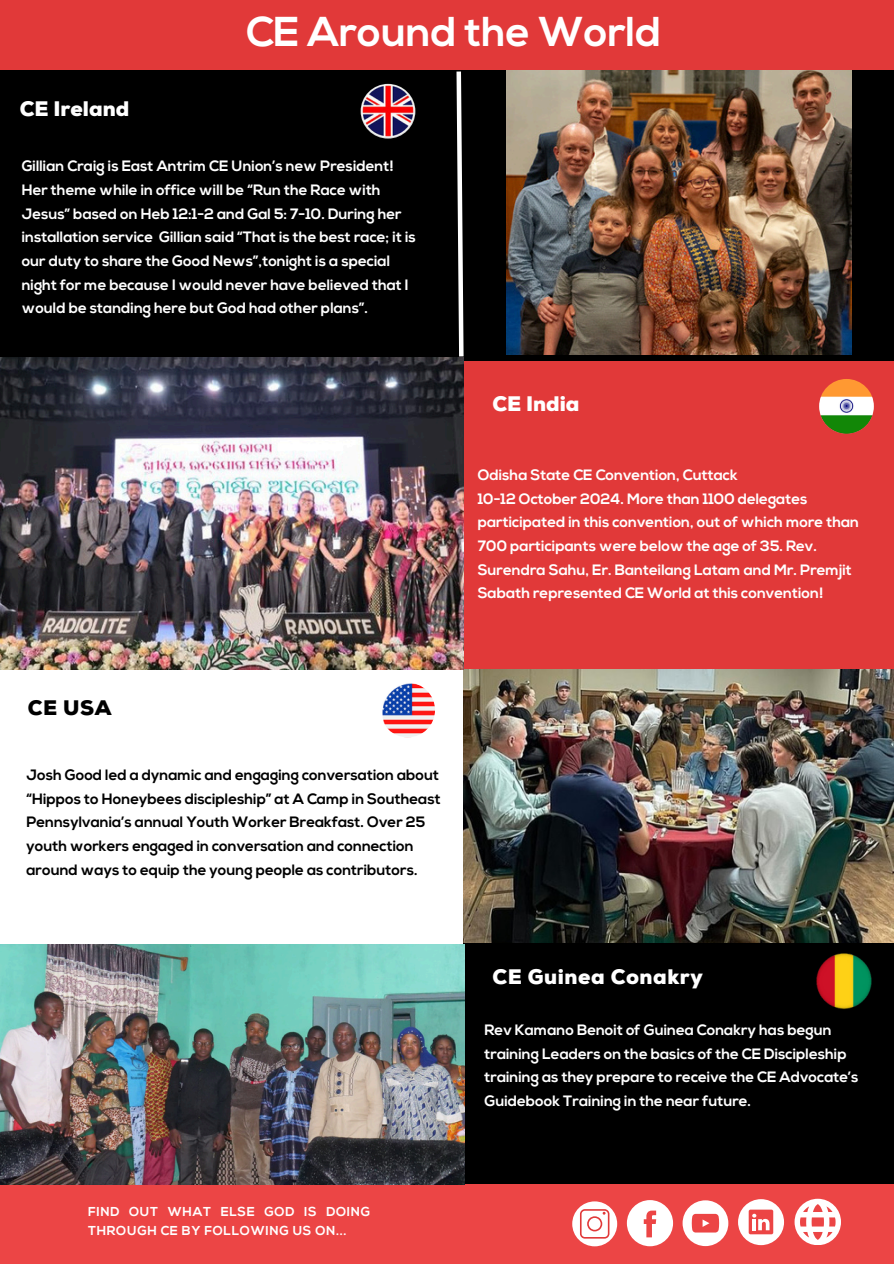
<style>
.page{position:relative;width:894px;height:1264px;background:#fff}
.page>*{position:absolute;margin:0;border:0;box-sizing:border-box;transform-origin:0 0}
.t1{font:700 41.7px "Nexa";color:#fff}
.t2{font:900 21px "Nexa";letter-spacing:.015em;color:#fff}
.t3{font:900 21px "Nexa";color:#000}
.t4{font:700 15px/23.7px "Nexa";color:#fff}
.t5{font:700 15px/23.7px "Nexa";color:#000}
.t6{font:700 12.9px/19.4px "Nexa";letter-spacing:.05em;color:#fff}
</style>
<div class="page">
<div style="left:0;top:0;width:893px;height:70px;background:#e13939"></div>
<div style="left:0;top:1183px;width:893px;height:80px;background:#ec4545"></div>
<svg style="left:682px;top:1200px;width:46px;height:45px"></svg>
<svg style="left:626px;top:1200px;width:47px;height:46px"></svg>
<svg style="left:738px;top:1199px;width:45px;height:46px"></svg>
<svg style="left:794px;top:1198px;width:46px;height:46px"></svg>
<div style="left:572px;top:1201px;width:45px;height:45px;background:#fff;border-radius:50%"></div>
<svg style="left:580px;top:1209px;width:29px;height:29px"></svg>
<div style="left:463px;top:356px;width:430px;height:313px;background:#e13939"></div>
<img style="left:818px;top:379px;width:55px;height:54px;border-radius:50%">
<div style="left:0;top:70px;width:893px;height:291px;background:#000"></div>
<img style="left:360px;top:84px;width:55px;height:55px;border-radius:50%">
<img style="left:380px;top:682px;width:55px;height:55px;border-radius:50%">
<div style="left:463px;top:936px;width:430px;height:247px;background:#000"></div>
<img style="left:507px;top:70px;width:344px;height:285px">
<svg style="left:456px;top:71px;width:8px;height:290px"></svg>
<img style="left:463px;top:669px;width:430px;height:273px">
<img style="left:0;top:357px;width:463px;height:312px">
<img style="left:816px;top:953px;width:56px;height:56px">
<img style="left:0;top:944px;width:464px;height:239px">
<h4 class="t2" style="left:20px;top:100px;width:111px">CE Ireland</h4>
<p class="t1" style="left:246px;top:15px;width:416px">CE Around the World</p>
<h5 class="t4" style="left:22px;top:156px;width:395px">Gillian Craig is East Antrim CE Union’s new President!<br>Her theme while in office will be “Run the Race with Jesus” based on Heb 12:1-2 and Gal 5: 7-10. During her installation service Gillian said “That is the best race; it is our duty to share the Good News”,tonight is a special night for me because I would never have believed that I would be standing here but God had other plans”.</h5>
<h5 class="t2" style="left:492px;top:395px;width:89px">CE India</h5>
<p class="t4" style="left:477px;top:464px;width:383px">Odisha State CE Convention, Cuttack<br>10-12 October 2024. More than 1100 delegates participated in this convention, out of which more than 700 participants were below the age of 35. Rev.<br>Surendra Sahu, Er. Banteilang Latam and Mr. Premjit Sabath represented CE World at this convention!</p>
<h3 class="t3" style="left:28px;top:698px;width:85px">CE USA</h3>
<h3 class="t5" style="left:26px;top:764px;width:416px">Josh Good led a dynamic and engaging conversation about “Hippos to Honeybees discipleship” at A Camp in Southeast Pennsylvania’s annual Youth Worker Breakfast. Over 25 youth workers engaged in conversation and connection around ways to equip the young people as contributors.</h3>
<h2 class="t6" style="left:88px;top:1202px;width:283px">FIND OUT WHAT ELSE GOD IS DOING<br>THROUGH CE BY FOLLOWING US ON...</h2>
<p class="t2" style="left:492px;top:968px;width:212px">CE Guinea Conakry</p>
<p class="t4" style="left:484px;top:1019px;width:375px">Rev Kamano Benoit of Guinea Conakry has begun training Leaders on the basics of the CE Discipleship training as they prepare to receive the CE Advocate’s Guidebook Training in the near future.</p>
</div>
